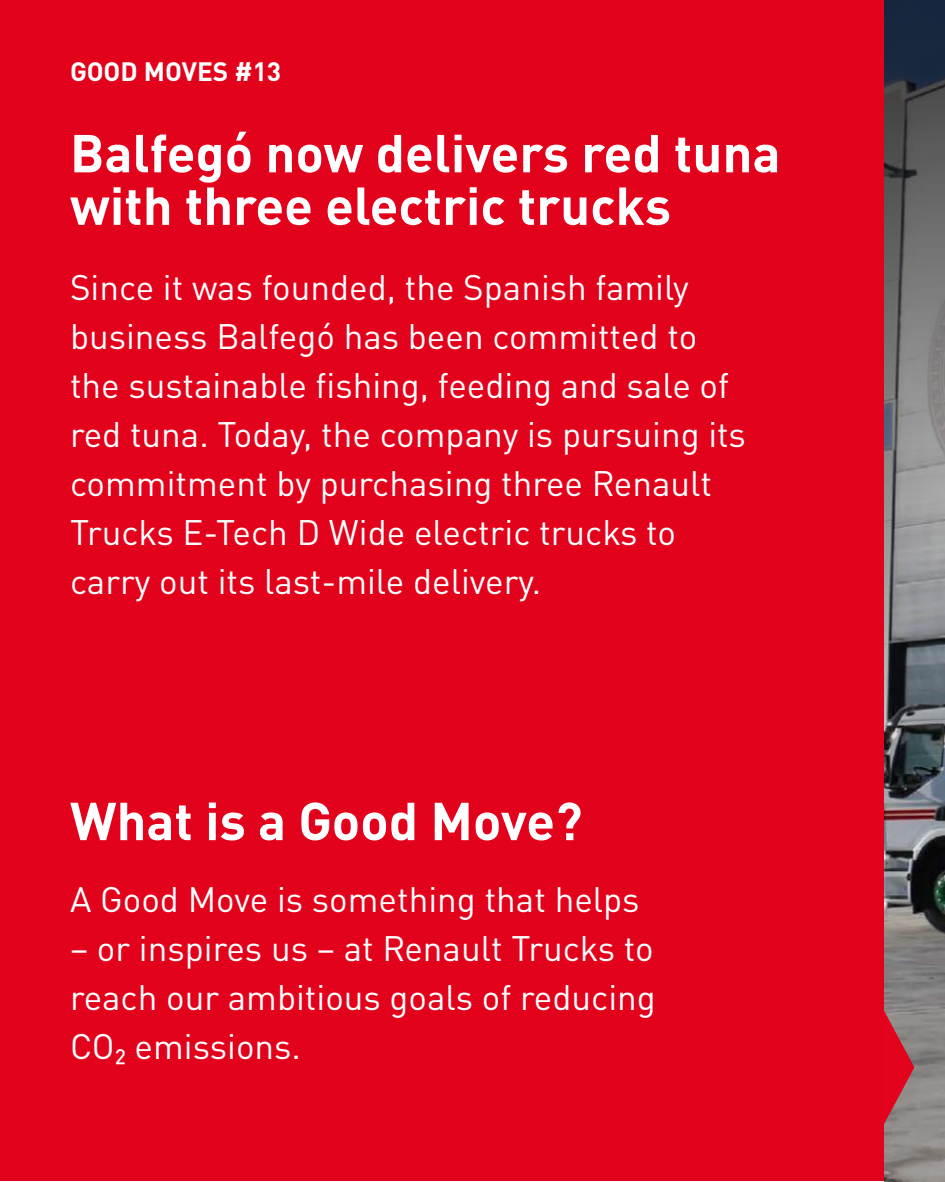
<style>
.page{position:relative;width:945px;height:1182px;background:#fff}
.page>*{position:absolute;margin:0;border:0;box-sizing:border-box;transform-origin:0 0}
.t1{font:700 52.5px/52.5px "DIN Pro";color:#fff}
.t2{font:35px/49px "DIN Pro";color:#fff;text-align:justify}
.t3{font:700 26.25px "DIN Pro";color:#fff}
</style>
<div class="page">
<svg style="left:884px;top:0;width:61px;height:1180px;background:#6a6c6f"></svg>
<svg style="left:884px;top:1009px;width:30px;height:115px;background:#b74550"></svg>
<div style="left:0;top:0;width:884px;height:1180px;background:#e3021b"></div>
<p class="t3" style="left:70px;top:54px;width:213px">GOOD MOVES #13</p>
<h1 class="t1" style="left:70px;top:125px;width:712px">Balfegó now delivers red tuna with three electric trucks</h1>
<p class="t2" style="left:70px;top:259px;width:678px;text-align:left">Since it was founded, the Spanish family business Balfegó has been committed to the sustainable fishing, feeding and sale of red tuna. Today, the company is pursuing its commitment by purchasing three Renault Trucks E-Tech D Wide electric trucks to carry out its last-mile delivery.</p>
<h1 class="t1" style="left:70px;top:792px;width:514px">What is a Good Move?</h1>
<p class="t2" style="left:70px;top:871px;width:571px">A Good Move is something that helps</p>
<p class="t2" style="left:70px;top:920px;width:587px">– or inspires us – at Renault Trucks to reach our ambitious goals of reducing CO₂ emissions.</p>
</div>
